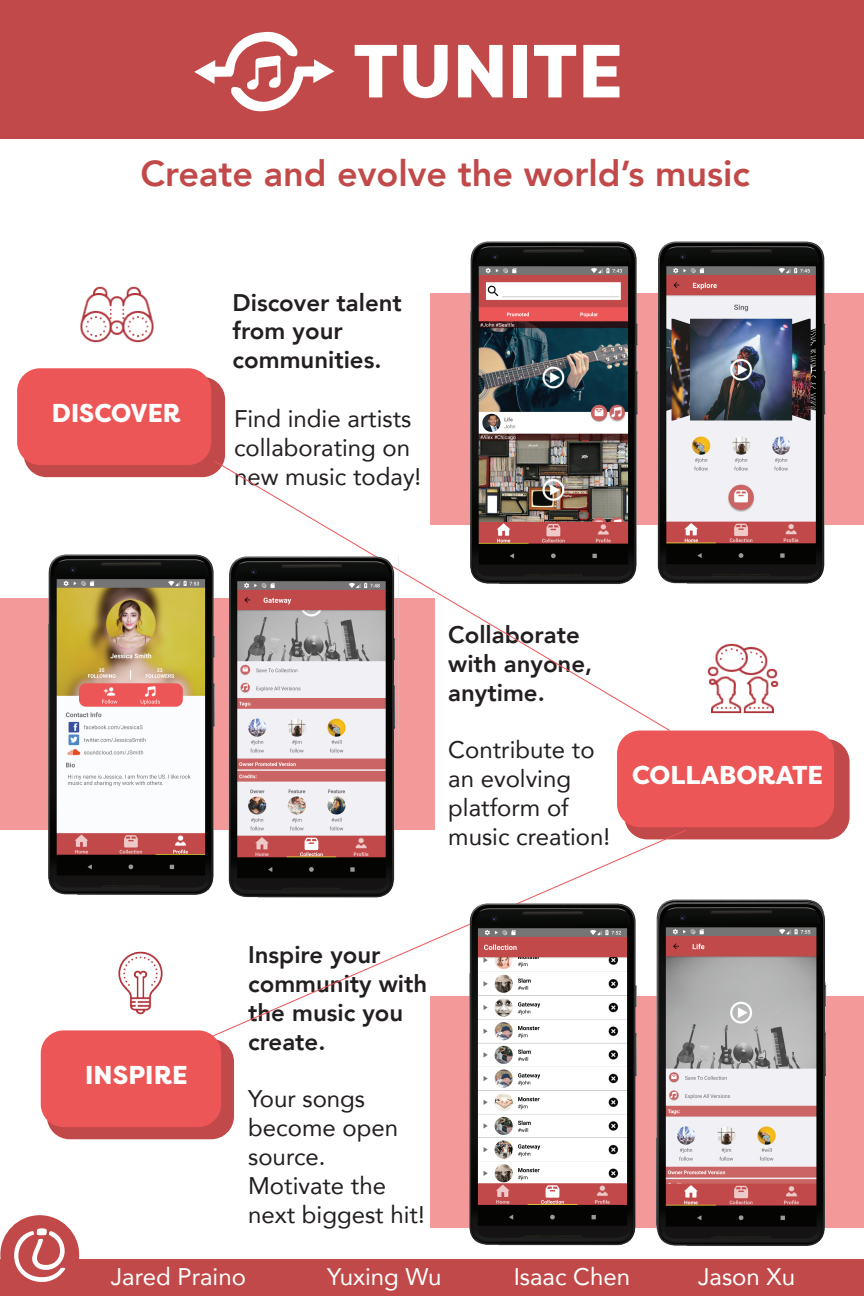
<style>
.page{position:relative;width:864px;height:1296px;background:#fff}
.page>*{position:absolute;margin:0;border:0;box-sizing:border-box;transform-origin:0 0}
.t1{font:800 75px "Filson Pro";color:#fff}
.t2{font:800 36px "Avenir";color:#c14949}
.t3{font:800 25.85px "Filson Pro";color:#fff}
.t4{font:24px/28.8px "Avenir";color:#231f20}
.t5{font:800 24px/28.8px "Avenir";color:#231f20}
.t6{font:24px "Avenir";color:#fff}
</style>
<div class="page">
<div style="left:0;top:599px;width:435px;height:231px;background:#f3999a"></div>
<div style="left:431px;top:996px;width:433px;height:232px;background:#f3999a"></div>
<div style="left:431px;top:294px;width:433px;height:231px;background:#f3999a"></div>
<div style="left:0;top:0;width:864px;height:139px;background:#c14949"></div>
<div style="left:0;top:1260px;width:864px;height:36px;background:#c14949"></div>
<div style="left:0;top:1215px;width:79px;height:79px;background:#c14949;border-radius:50%"></div>
<svg style="left:14px;top:1228px;width:51px;height:54px"></svg>
<img style="left:118px;top:951px;width:45px;height:64px">
<svg style="left:194px;top:31px;width:140px;height:81px"></svg>
<div style="left:24px;top:377px;width:201px;height:100px;background:#c14949;border-radius:23px"></div>
<div style="left:17px;top:368px;width:194px;height:97px;background:#ec5657;border-radius:23px"></div>
<div style="left:624px;top:739px;width:226px;height:100px;background:#c14949;border-radius:23px"></div>
<div style="left:617px;top:731px;width:217px;height:96px;background:#ec5657;border-radius:23px"></div>
<div style="left:47px;top:1039px;width:187px;height:100px;background:#c14949;border-radius:23px"></div>
<div style="left:41px;top:1030px;width:180px;height:97px;background:#ec5657;border-radius:23px"></div>
<svg style="left:215px;top:461px;width:455px;height:270px"></svg>
<svg style="left:176px;top:830px;width:510px;height:222px"></svg>
<img style="left:80px;top:286px;width:74px;height:57px">
<img style="left:707px;top:643px;width:72px;height:71px">
<img style="left:463px;top:241px;width:177px;height:343px">
<img style="left:657px;top:241px;width:171px;height:343px">
<img style="left:227px;top:556px;width:172px;height:343px">
<img style="left:468px;top:903px;width:170px;height:342px">
<img style="left:47px;top:555px;width:168px;height:340px">
<img style="left:657px;top:902px;width:170px;height:344px">
<h1 class="t1" style="left:353px;top:24px;width:271px">TUNITE</h1>
<h2 class="t2" style="left:140px;top:145px;width:611px">Create and evolve the world’s music</h2>
<p class="t5" style="left:233px;top:288px;width:171px">Discover talent from your communities.</p>
<p class="t3" style="left:52px;top:397px;width:130px">DISCOVER</p>
<p class="t4" style="left:234px;top:404px;width:189px">Find indie artists collaborating on new music today!</p>
<p class="t3" style="left:85px;top:1059px;width:104px">INSPIRE</p>
<p class="t5" style="left:448px;top:620px;width:145px">Collaborate with anyone, anytime.</p>
<p class="t4" style="left:448px;top:735px;width:163px">Contribute to an evolving platform of music creation!</p>
<p class="t3" style="left:632px;top:759px;width:193px">COLLABORATE</p>
<p class="t5" style="left:248px;top:941px;width:181px">Inspire your community with the music you create.</p>
<p class="t4" style="left:248px;top:1084px;width:178px">Your songs become open source.<br>Motivate the next biggest hit!</p>
<p class="t6" style="left:111px;top:1257px;width:137px">Jared Praino</p>
<p class="t6" style="left:327px;top:1257px;width:116px">Yuxing Wu</p>
<p class="t6" style="left:514px;top:1257px;width:118px">Isaac Chen</p>
<p class="t6" style="left:698px;top:1257px;width:98px">Jason Xu</p>
</div>
